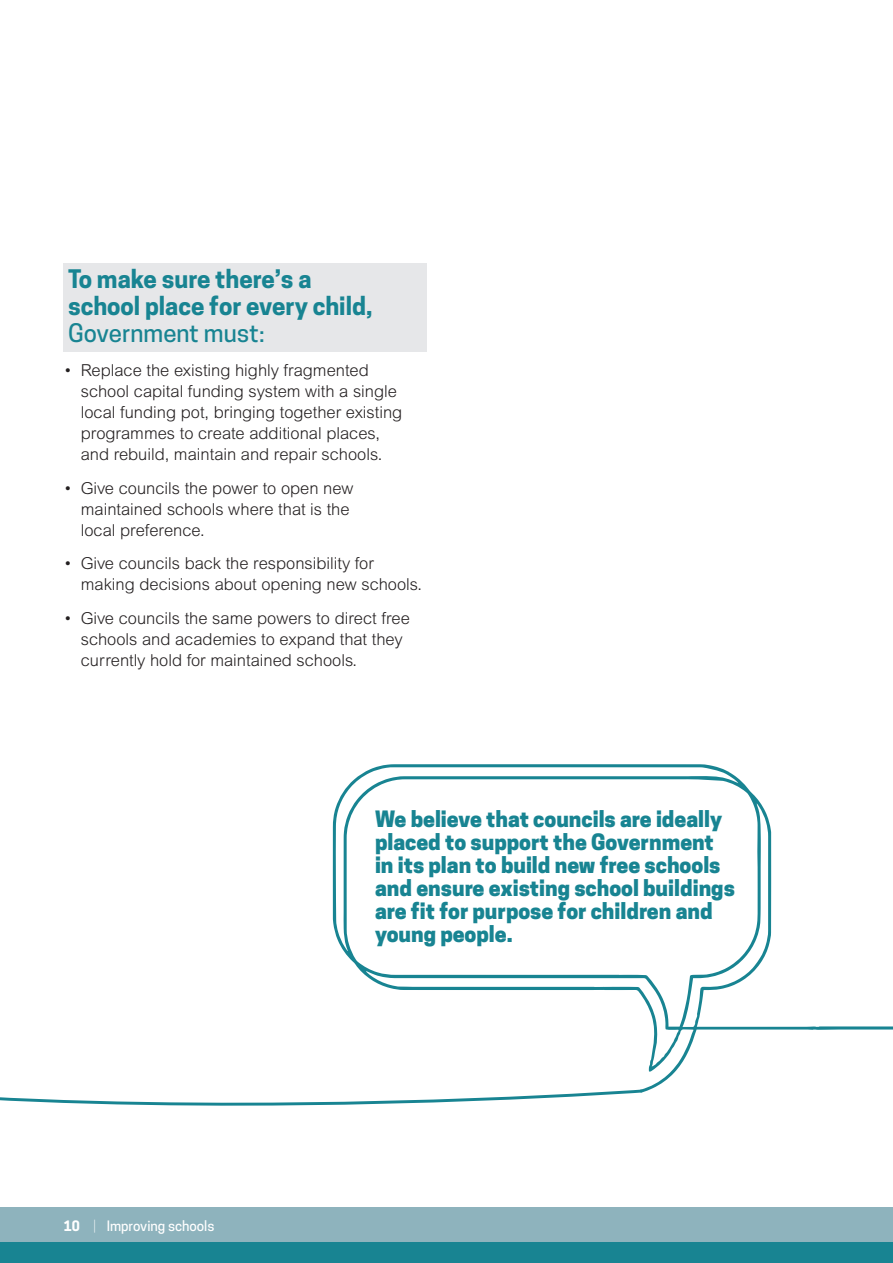
<style>
.page{position:relative;width:893px;height:1263px;background:#fff}
.page>*{position:absolute;margin:0;border:0;box-sizing:border-box;transform-origin:0 0}
.t1{font:700 24px/27px "Cooper Hewitt";color:#188492}
.t2{font:500 24px "Cooper Hewitt";color:#188492}
.t3{font:800 21.15px/23.1px "Cooper Hewitt";color:#188492}
.t4{font:300 16.5px/21px "Arial MT Std";color:#231f20}
.t5{font:500 13.5px "Cooper Hewitt";color:#fff}
.s1{font-weight:700}
.s2{font-weight:300}
</style>
<div class="page">
<div style="left:0;top:1242px;width:893px;height:21px;background:#188492"></div>
<div style="left:0;top:1208px;width:893px;height:34px;background:#8eb3bd"></div>
<div style="left:64px;top:264px;width:363px;height:88px;background:#e6e7e9"></div>
<svg style="left:333px;top:764px;width:560px;height:328px"></svg>
<svg style="left:0;top:947px;width:645px;height:159px"></svg>
<h1 class="t1" style="left:68px;top:266px;width:306px">To make sure there’s a school place for every child,</h1>
<h1 class="t2" style="left:68px;top:319px;width:198px">Government must:</h1>
<p class="t4" style="left:81px;top:359px;width:323px;text-indent:-17px">• Replace the existing highly fragmented school capital funding system with a single local funding pot, bringing together existing programmes to create additional places, and rebuild, maintain and repair schools.</p>
<p class="t4" style="left:81px;top:477px;width:274px;text-indent:-17px">• Give councils the power to open new maintained schools where that is the local preference.</p>
<p class="t4" style="left:81px;top:553px;width:343px;text-indent:-17px">• Give councils back the responsibility for making decisions about opening new schools.</p>
<p class="t4" style="left:81px;top:608px;width:331px;text-indent:-17px">• Give councils the same powers to direct free schools and academies to expand that they currently hold for maintained schools.</p>
<p class="t5" style="left:64px;top:1218px;width:152px"><span class="s1">10</span> <span class="s2">|</span> Improving schools</p>
<p class="t3" style="left:375px;top:807px;width:361px">We believe that councils are ideally placed to support the Government in its plan to build new free schools and ensure existing school buildings are fit for purpose for children and young people.</p>
</div>
